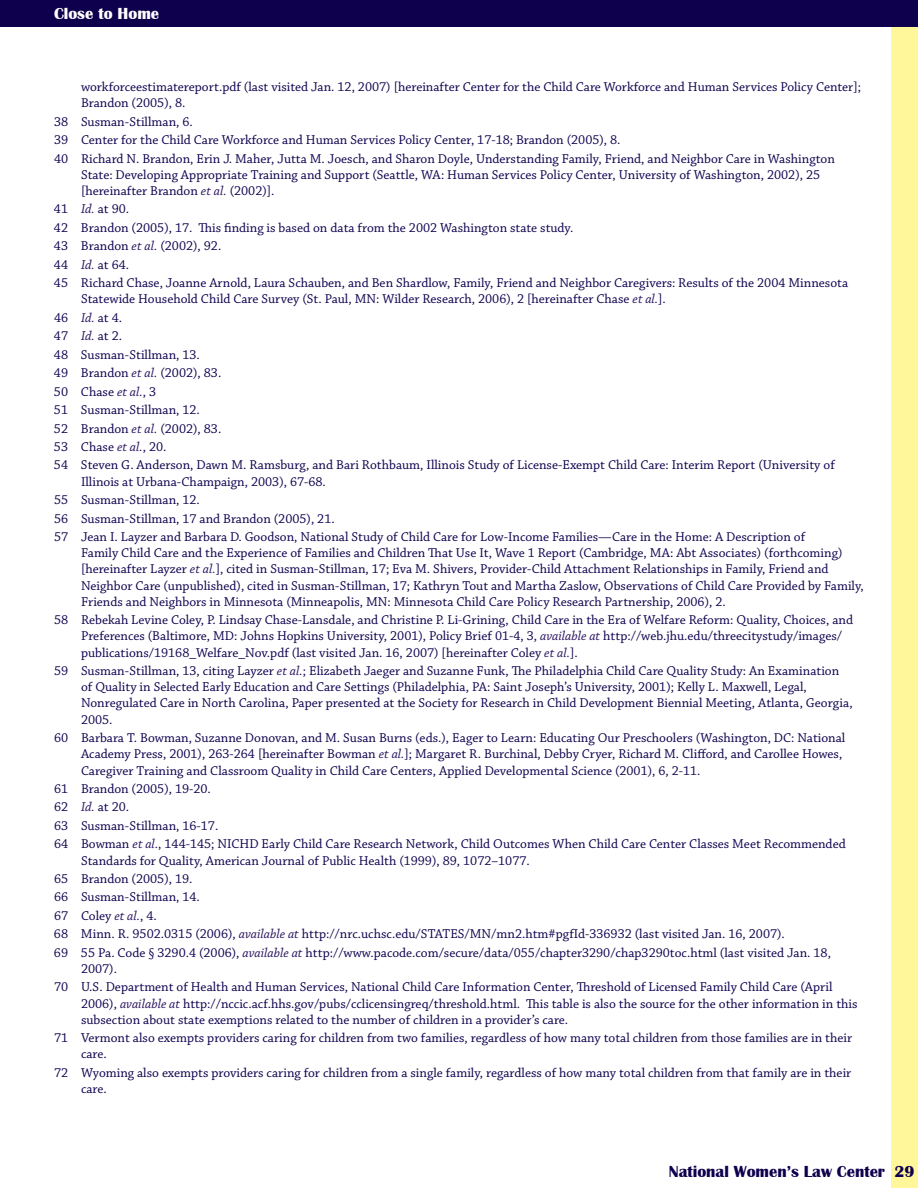
<style>
.page{position:relative;width:918px;height:1188px;background:#fff}
.page>*{position:absolute;margin:0;border:0;box-sizing:border-box;transform-origin:0 0}
.t1{font:700 16.5px "Britannic";color:#0f004e}
.t2{font:700 16.5px "Britannic";color:#fff}
.t3{font:13.5px/18.5px "Chaparral Pro";color:#0f004e}
.s1{font-style:italic;color:#29135f}
</style>
<div class="page">
<div style="left:891px;top:27px;width:27px;height:1161px;background:#fff799"></div>
<div style="left:0;top:0;width:918px;height:27px;background:#0f004e"></div>
<p class="t2" style="left:54px;top:4px;width:107px">Close to Home</p>
<p class="t3" style="left:81px;top:79px;width:782px;line-height:16.2px">workforceestimatereport.pdf (last visited Jan. 12, 2007) [hereinafter Center for the Child Care Workforce and Human Services Policy Center];<br>Brandon (2005), 8.</p>
<p class="t3" style="left:54px;top:113px;width:782px">38 Susman-Stillman, 6.<br>39 Center for the Child Care Workforce and Human Services Policy Center, 17-18; Brandon (2005), 8.<br>40 Richard N. Brandon, Erin J. Maher, Jutta M. Joesch, and Sharon Doyle, Understanding Family, Friend, and Neighbor Care in Washington</p>
<p class="t3" style="left:81px;top:167px;width:741px;line-height:16.2px">State: Developing Appropriate Training and Support (Seattle, WA: Human Services Policy Center, University of Washington, 2002), 25 [hereinafter Brandon <span class="s1">et al.</span> (2002)].</p>
<p class="t3" style="left:54px;top:200px;width:796px">41 <span class="s1">Id.</span> at 90.<br>42 Brandon (2005), 17. This finding is based on data from the 2002 Washington state study.<br>43 Brandon <span class="s1">et al.</span> (2002), 92.<br>44 <span class="s1">Id.</span> at 64.<br>45 Richard Chase, Joanne Arnold, Laura Schauben, and Ben Shardlow, Family, Friend and Neighbor Caregivers: Results of the 2004 Minnesota</p>
<p class="t3" style="left:54px;top:290px;width:782px;text-indent:27px">Statewide Household Child Care Survey (St. Paul, MN: Wilder Research, 2006), 2 [hereinafter Chase <span class="s1">et al.</span>].<br>46 <span class="s1">Id.</span> at 4.<br>47 <span class="s1">Id.</span> at 2.<br>48 Susman-Stillman, 13.<br>49 Brandon <span class="s1">et al.</span> (2002), 83.<br>50 Chase <span class="s1">et al.</span>, 3<br>51 Susman-Stillman, 12.<br>52 Brandon <span class="s1">et al.</span> (2002), 83.<br>53 Chase <span class="s1">et al.</span>, 20.<br>54 Steven G. Anderson, Dawn M. Ramsburg, and Bari Rothbaum, Illinois Study of License-Exempt Child Care: Interim Report (University of</p>
<p class="t3" style="left:54px;top:473px;width:753px;text-indent:27px">Illinois at Urbana-Champaign, 2003), 67-68.<br>55 Susman-Stillman, 12.<br>56 Susman-Stillman, 17 and Brandon (2005), 21.<br>57 Jean I. Layzer and Barbara D. Goodson, National Study of Child Care for Low-Income Families—Care in the Home: A Description of</p>
<p class="t3" style="left:81px;top:545px;width:784px;line-height:16.2px">Family Child Care and the Experience of Families and Children That Use It, Wave 1 Report (Cambridge, MA: Abt Associates) (forthcoming) [hereinafter Layzer <span class="s1">et al.</span>], cited in Susman-Stillman, 17; Eva M. Shivers, Provider-Child Attachment Relationships in Family, Friend and Neighbor Care (unpublished), cited in Susman-Stillman, 17; Kathryn Tout and Martha Zaslow, Observations of Child Care Provided by Family, Friends and Neighbors in Minnesota (Minneapolis, MN: Minnesota Child Care Policy Research Partnership, 2006), 2.</p>
<p class="t3" style="left:81px;top:612px;width:774px;line-height:16.2px;text-indent:-27px">58 Rebekah Levine Coley, P. Lindsay Chase-Lansdale, and Christine P. Li-Grining, Child Care in the Era of Welfare Reform: Quality, Choices, and<br>Preferences (Baltimore, MD: Johns Hopkins University, 2001), Policy Brief 01-4, 3, <span class="s1">available at</span> http://web.jhu.edu/threecitystudy/images/ publications/19168_Welfare_Nov.pdf (last visited Jan. 16, 2007) [hereinafter Coley <span class="s1">et al.</span>].</p>
<p class="t3" style="left:81px;top:663px;width:773px;line-height:16.2px;text-indent:-27px">59 Susman-Stillman, 13, citing Layzer <span class="s1">et al.</span>; Elizabeth Jaeger and Suzanne Funk, The Philadelphia Child Care Quality Study: An Examination of Quality in Selected Early Education and Care Settings (Philadelphia, PA: Saint Joseph’s University, 2001); Kelly L. Maxwell, Legal, Nonregulated Care in North Carolina, Paper presented at the Society for Research in Child Development Biennial Meeting, Atlanta, Georgia, 2005.</p>
<p class="t3" style="left:81px;top:730px;width:766px;line-height:16.2px;text-indent:-27px">60 Barbara T. Bowman, Suzanne Donovan, and M. Susan Burns (eds.), Eager to Learn: Educating Our Preschoolers (Washington, DC: National<br>Academy Press, 2001), 263-264 [hereinafter Bowman <span class="s1">et al.</span>]; Margaret R. Burchinal, Debby Cryer, Richard M. Clifford, and Carollee Howes,<br>Caregiver Training and Classroom Quality in Child Care Centers, Applied Developmental Science (2001), 6, 2-11.</p>
<p class="t3" style="left:54px;top:780px;width:793px">61 Brandon (2005), 19-20.<br>62 <span class="s1">Id.</span> at 20.<br>63 Susman-Stillman, 16-17.<br>64 Bowman <span class="s1">et al.</span>, 144-145; NICHD Early Child Care Research Network, Child Outcomes When Child Care Center Classes Meet Recommended</p>
<p class="t3" style="left:54px;top:852px;width:779px;text-indent:27px">Standards for Quality, American Journal of Public Health (1999), 89, 1072–1077.<br>65 Brandon (2005), 19.<br>66 Susman-Stillman, 14.<br>67 Coley <span class="s1">et al.</span>, 4.<br>68 Minn. R. 9502.0315 (2006), <span class="s1">available at</span> http://nrc.uchsc.edu/STATES/MN/mn2.htm#pgfId-336932 (last visited Jan. 16, 2007).<br>69 55 Pa. Code § 3290.4 (2006), <span class="s1">available at</span> http://www.pacode.com/secure/data/055/chapter3290/chap3290toc.html (last visited Jan. 18,</p>
<p class="t3" style="left:54px;top:960px;width:780px;text-indent:27px">2007).<br>70 U.S. Department of Health and Human Services, National Child Care Information Center, Threshold of Licensed Family Child Care (April</p>
<p class="t3" style="left:81px;top:996px;width:778px;line-height:16.2px">2006), <span class="s1">available at</span> http://nccic.acf.hhs.gov/pubs/cclicensingreq/threshold.html. This table is also the source for the other information in this subsection about state exemptions related to the number of children in a provider’s care.</p>
<p class="t3" style="left:81px;top:1030px;width:773px;line-height:16.2px;text-indent:-27px">71 Vermont also exempts providers caring for children from two families, regardless of how many total children from those families are in their care.</p>
<p class="t3" style="left:81px;top:1065px;width:772px;line-height:16.2px;text-indent:-27px">72 Wyoming also exempts providers caring for children from a single family, regardless of how many total children from that family are in their care.</p>
<p class="t1" style="left:669px;top:1163px;width:218px">National Women’s Law Center</p>
<p class="t1" style="left:894px;top:1163px;width:20px">29</p>
</div>
